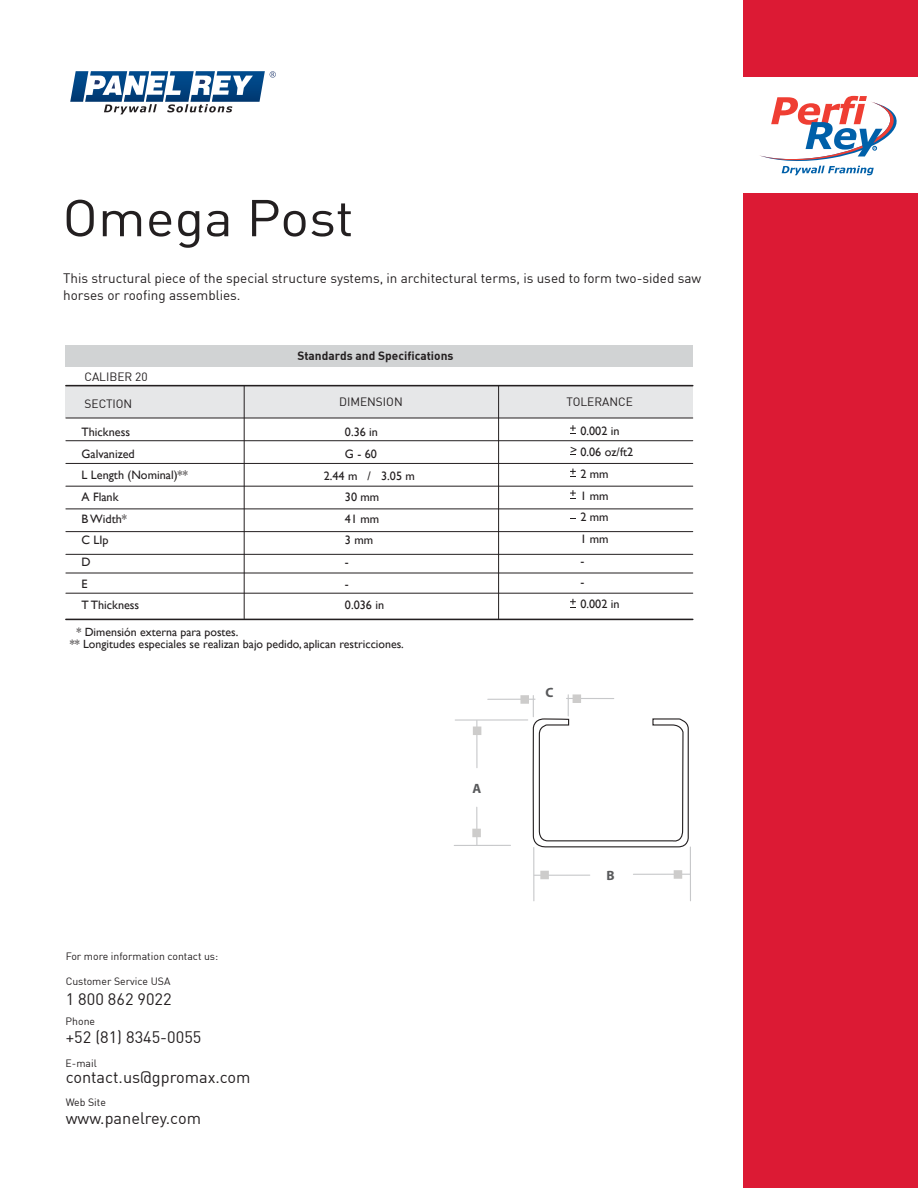
<style>
.page{position:relative;width:918px;height:1188px;background:#fff}
.page>*{position:absolute;margin:0;border:0;box-sizing:border-box;transform-origin:0 0}
.t1{font:51px "DIN";color:#231f20;scale:1.07 1}
.t2{font:16.35px "DIN";color:#231f20}
.t3{font:13.5px/16.2px "DIN";color:#231f20}
.t4{font:700 13.5px "Myriad";color:#58595b}
.t5{font:12.15px/21.6px "Gill Sans";color:#231f20}
.t6{font:11.85px/11.9px "Gill Sans";color:#231f20}
.t7{font:11.85px "DIN";color:#231f20}
.t8{font:11.85px "DIN Bold";color:#231f20}
.t9{font:10.5px "DIN";color:#231f20}
</style>
<div class="page">
<div style="left:744px;top:194px;width:174px;height:994px;background:#dc1a34"></div>
<div style="left:744px;top:0;width:174px;height:77px;background:#dc1a34"></div>
<svg style="left:760px;top:96px;width:137px;height:79px"></svg>
<svg style="left:70px;top:71px;width:206px;height:43px"></svg>
<hr style="left:533px;top:848px;width:1px;height:53px;background:#c7c8ca">
<hr style="left:534px;top:875px;width:56px;height:1px;background:#c7c8ca">
<div style="left:540px;top:871px;width:9px;height:8px;background:#cdcccb"></div>
<hr style="left:690px;top:847px;width:1px;height:54px;background:#c7c8ca">
<hr style="left:633px;top:874px;width:57px;height:1px;background:#c7c8ca">
<div style="left:674px;top:870px;width:8px;height:9px;background:#cdcccb"></div>
<hr style="left:455px;top:719px;width:73px;height:2px;background:#c7c8ca">
<hr style="left:476px;top:721px;width:1px;height:47px;background:#c7c8ca">
<div style="left:473px;top:727px;width:8px;height:8px;background:#cdcccb"></div>
<hr style="left:488px;top:699px;width:47px;height:1px;background:#c7c8ca">
<div style="left:520px;top:695px;width:9px;height:9px;background:#cdcccb"></div>
<div style="left:573px;top:694px;width:8px;height:9px;background:#e4e3e3"></div>
<hr style="left:454px;top:845px;width:56px;height:1px;background:#c7c8ca">
<hr style="left:476px;top:807px;width:1px;height:38px;background:#c7c8ca">
<div style="left:472px;top:829px;width:9px;height:8px;background:#cdcccb"></div>
<svg style="left:532px;top:695px;width:157px;height:153px"></svg>
<div style="left:66px;top:345px;width:627px;height:22px;background:#d1d3d4"></div>
<div style="left:66px;top:386px;width:627px;height:32px;background:#e6e7e8"></div>
<hr style="left:66px;top:385px;width:627px;height:1px;background:#231f20">
<hr style="left:66px;top:619px;width:627px;height:1px;background:#231f20">
<hr style="left:66px;top:418px;width:627px;height:1px;background:#231f20">
<hr style="left:66px;top:440px;width:627px;height:1px;background:#231f20">
<hr style="left:66px;top:463px;width:627px;height:1px;background:#231f20">
<hr style="left:66px;top:486px;width:627px;height:1px;background:#231f20">
<hr style="left:66px;top:508px;width:627px;height:1px;background:#231f20">
<hr style="left:66px;top:531px;width:627px;height:1px;background:#231f20">
<hr style="left:66px;top:554px;width:627px;height:1px;background:#231f20">
<hr style="left:66px;top:573px;width:627px;height:1px;background:#231f20">
<hr style="left:66px;top:593px;width:627px;height:1px;background:#231f20">
<hr style="left:244px;top:386px;width:1px;height:233px;background:#231f20">
<hr style="left:498px;top:386px;width:1px;height:233px;background:#231f20">
<svg style="left:570px;top:425px;width:6px;height:9px"></svg>
<svg style="left:570px;top:469px;width:6px;height:8px"></svg>
<svg style="left:570px;top:490px;width:6px;height:9px"></svg>
<svg style="left:570px;top:599px;width:6px;height:9px"></svg>
<h1 class="t1" style="left:62px;top:186px;width:274px">Omega Post</h1>
<p class="t3" style="left:63px;top:270px;width:640px">This structural piece of the special structure systems, in architectural terms, is used to form two-sided saw horses or roofing assemblies.</p>
<p class="t7" style="left:85px;top:369px;width:65px">CALIBER 20</p>
<p class="t8" style="left:297px;top:348px;width:158px">Standards and Specifications</p>
<p class="t7" style="left:85px;top:396px;width:49px">SECTION</p>
<p class="t7" style="left:339px;top:394px;width:65px">DIMENSION</p>
<p class="t7" style="left:566px;top:394px;width:68px">TOLERANCE</p>
<p class="t5" style="left:82px;top:421px;width:108px">Thickness<br>Galvanized<br>L Length (Nominal)**<br>A Flank<br>B Width*<br>C LIp<br>D<br>E<br>T Thickness</p>
<p class="t5" style="left:345px;top:421px;width:35px">0.36 in<br>G - 60</p>
<p class="t5" style="left:324px;top:465px;width:93px">2.44 m / 3.05 m</p>
<p class="t5" style="left:345px;top:486px;width:41px">30 mm<br>41 mm<br>3 mm<br>-<br>-<br>0.036 in</p>
<p class="t6" style="left:70px;top:626px;width:336px;text-indent:7px">* Dimensión externa para postes.<br>** Longitudes especiales se realizan bajo pedido, aplican restricciones.</p>
<p class="t4" style="left:473px;top:781px;width:10px">A</p>
<p class="t9" style="left:66px;top:950px;width:154px">For more information contact us:</p>
<p class="t9" style="left:66px;top:975px;width:106px">Customer Service USA</p>
<p class="t9" style="left:66px;top:1015px;width:31px">Phone</p>
<h2 class="t2" style="left:66px;top:989px;width:108px">1 800 862 9022</h2>
<h2 class="t2" style="left:66px;top:1027px;width:137px">+52 (81) 8345-0055</h2>
<p class="t9" style="left:66px;top:1056px;width:33px">E-mail</p>
<h2 class="t2" style="left:66px;top:1067px;width:186px">contact.us@gpromax.com</h2>
<p class="t9" style="left:66px;top:1095px;width:42px">Web Site</p>
<h2 class="t2" style="left:66px;top:1107px;width:137px">www.panelrey.com</h2>
<p class="t5" style="left:580px;top:420px;width:54px">0.002 in<br>0.06 oz/ft2<br>2 mm<br>1 mm<br>2 mm<br>1 mm<br>-<br>-<br>0.002 in</p>
<p class="t5" style="left:570px;top:439px;width:9px">&gt;</p>
<p class="t4" style="left:545px;top:685px;width:10px">C</p>
<p class="t4" style="left:606px;top:868px;width:10px">B</p>
</div>
